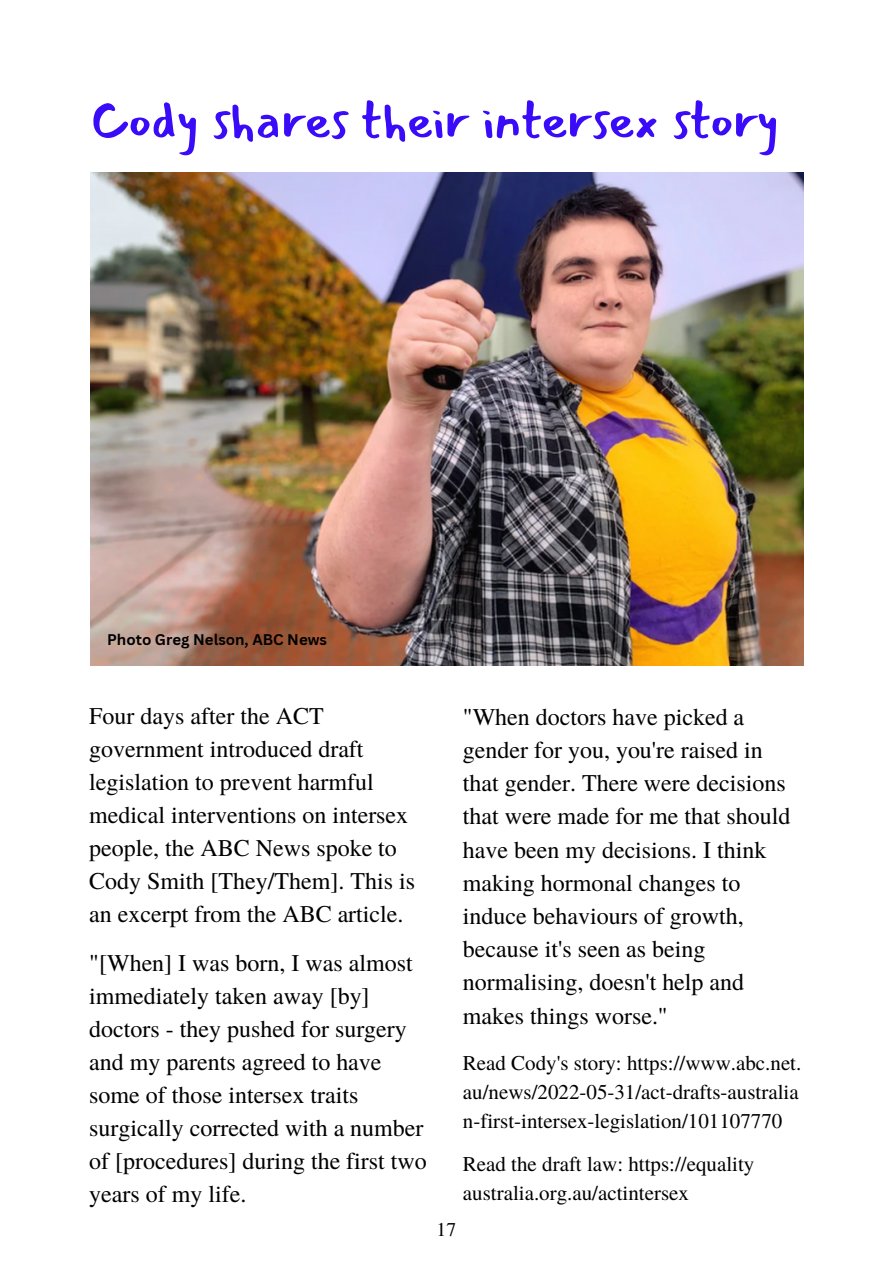
<style>
.page{position:relative;width:893px;height:1264px;background:#fff}
.page>*{position:absolute;margin:0;border:0;box-sizing:border-box;transform-origin:0 0}
.t1{font:52.5px "Mansalva";color:#3a0bf8}
.t2{font:24px/33px "Te X Gyre Termes";color:#000}
.t3{font:21px/28.8px "Te X Gyre Termes";color:#000}
.t4{font:19.5px "Te X Gyre Termes";color:#000}
.t5{font:700 15px "Canva Sans";color:#000}
</style>
<div class="page">
<img style="left:90px;top:173px;width:713px;height:492px">
<h1 class="t1" style="left:89px;top:91px;width:691px">Cody shares their intersex story</h1>
<p class="t5" style="left:107px;top:629px;width:221px">Photo Greg Nelson, ABC News</p>
<p class="t2" style="left:89px;top:698px;width:327px">Four days after the ACT government introduced draft legislation to prevent harmful medical interventions on intersex people, the ABC News spoke to<br>Cody Smith [They/Them]. This is an excerpt from the ABC article.</p>
<p class="t2" style="left:89px;top:945px;width:339px">"[When] I was born, I was almost immediately taken away [by] doctors - they pushed for surgery and my parents agreed to have some of those intersex traits surgically corrected with a number of [procedures] during the first two years of my life.</p>
<p class="t2" style="left:463px;top:698px;width:329px">"When doctors have picked a gender for you, you're raised in that gender. There were decisions that were made for me that should have been my decisions. I think making hormonal changes to induce behaviours of growth, because it's seen as being normalising, doesn't help and makes things worse."</p>
<p class="t3" style="left:463px;top:1047px;width:340px">Read Cody's story: https://www.abc.net. au/news/2022-05-31/act-drafts-australia n-first-intersex-legislation/101107770</p>
<p class="t3" style="left:463px;top:1148px;width:293px">Read the draft law: https://equality australia.org.au/actintersex</p>
<p class="t4" style="left:436px;top:1215px;width:21px">17</p>
</div>
